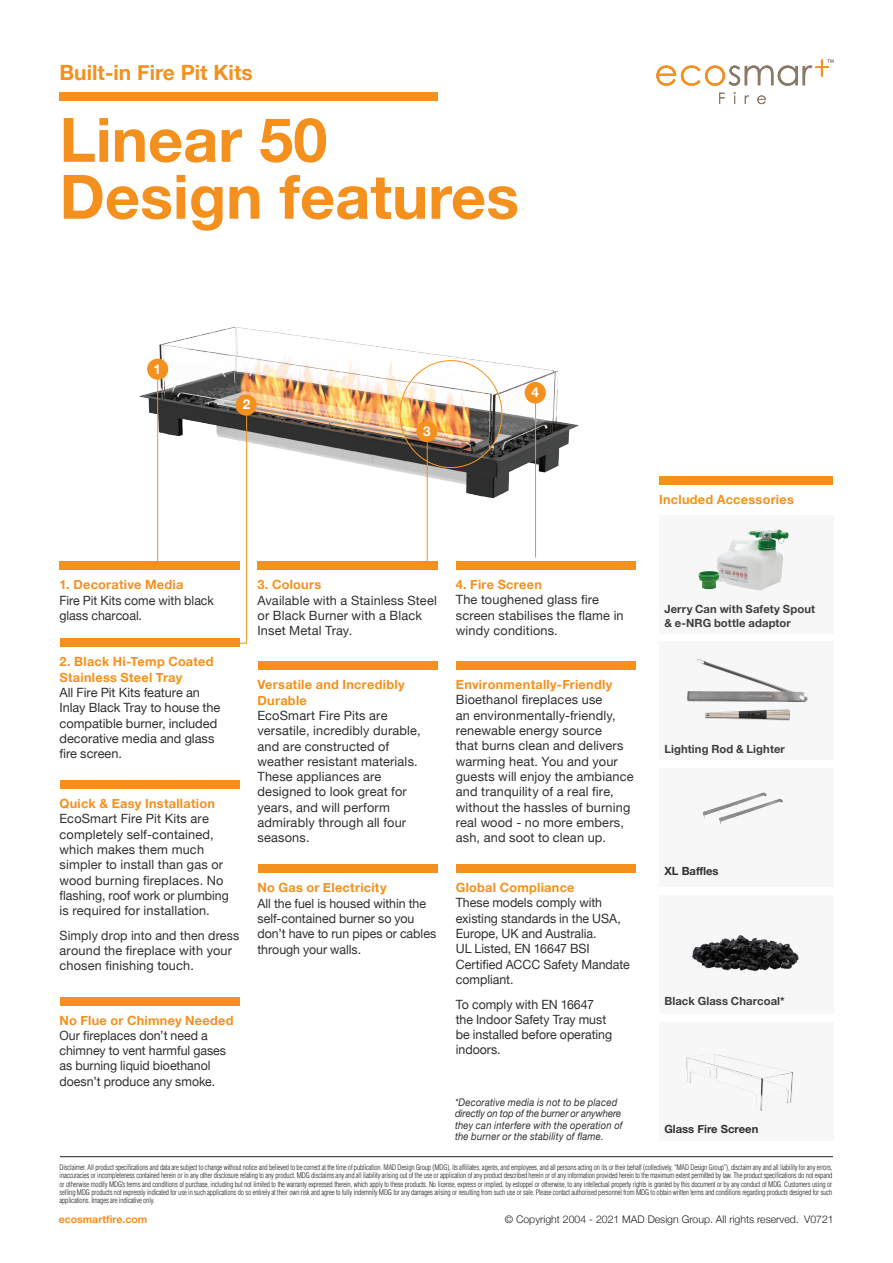
<style>
.page{position:relative;width:893px;height:1263px;background:#fff}
.page>*{position:absolute;margin:0;border:0;box-sizing:border-box;transform-origin:0 0}
.t1{font:700 61.2px/56.8px "Helvetica Neue";color:#f4901d}
.t2{font:700 21px "Helvetica Neue";color:#f4901d}
.t3{font:700 13.5px "Helvetica Neue";color:#fff}
.t4{font:12.75px/15.3px "Helvetica Neue";letter-spacing:.01em;color:#312f30}
.t5{font:700 12.75px/15.3px "Helvetica Neue";letter-spacing:.02em;color:#f4901d}
.t6{font:700 11.25px/13.5px "Helvetica Neue";letter-spacing:.01em;color:#3e3e3f}
.t7{font:700 11.25px "Helvetica Neue";color:#312f30}
.t8{font:italic 10.5px/11.2px "Helvetica Neue";letter-spacing:.02em;color:#312f30;scale:.9 1}
.t9{font:300 10.5px "Helvetica Neue";color:#231f20}
.t10{font:700 10.5px "Helvetica Neue";color:#f4901d}
.t11{font:300 condensed 7.5px/8.2px "Helvetica";letter-spacing:-.02em;color:#231f20;text-align:justify}
</style>
<div class="page">
<hr style="left:60px;top:1156px;width:773px;height:1px;background:#231f20">
<div style="left:60px;top:92px;width:378px;height:8px;background:#f4901d"></div>
<img style="left:59px;top:326px;width:619px;height:292px">
<img style="left:400px;top:361px;width:102px;height:107px">
<svg style="left:719px;top:93px;width:6px;height:11px"></svg>
<svg style="left:745px;top:95px;width:4px;height:9px"></svg>
<svg style="left:757px;top:95px;width:9px;height:9px"></svg>
<svg style="left:656px;top:60px;width:177px;height:26px"></svg>
<hr style="left:157px;top:369px;width:1px;height:196px;background:#f4901d">
<hr style="left:427px;top:434px;width:1px;height:131px;background:#f4901d">
<hr style="left:535px;top:393px;width:1px;height:165px;background:#f4901d">
<svg style="left:207px;top:415px;width:40px;height:229px"></svg>
<div style="left:659px;top:477px;width:174px;height:8px;background:#f4901d"></div>
<div style="left:659px;top:515px;width:174px;height:118px;background:#f7f7f8"></div>
<img style="left:717px;top:529px;width:72px;height:62px">
<img style="left:698px;top:565px;width:28px;height:25px">
<div style="left:659px;top:642px;width:174px;height:118px;background:#f7f7f8"></div>
<img style="left:705px;top:709px;width:85px;height:12px">
<img style="left:687px;top:659px;width:120px;height:43px">
<div style="left:147px;top:359px;width:21px;height:21px;background:#f4901d;border-radius:50%"></div>
<div style="left:236px;top:394px;width:21px;height:22px;background:#f4901d;border-radius:50%"></div>
<div style="left:659px;top:896px;width:174px;height:118px;background:#f7f7f8"></div>
<img style="left:692px;top:935px;width:107px;height:37px">
<div style="left:60px;top:561px;width:180px;height:9px;background:#f4901d"></div>
<div style="left:60px;top:639px;width:179px;height:8px;background:#f4901d"></div>
<div style="left:60px;top:780px;width:179px;height:9px;background:#f4901d"></div>
<div style="left:60px;top:997px;width:179px;height:8px;background:#f4901d"></div>
<div style="left:257px;top:561px;width:181px;height:9px;background:#f4901d"></div>
<div style="left:257px;top:662px;width:180px;height:8px;background:#f4901d"></div>
<div style="left:257px;top:865px;width:180px;height:8px;background:#f4901d"></div>
<div style="left:456px;top:562px;width:180px;height:8px;background:#f4901d"></div>
<div style="left:456px;top:662px;width:180px;height:8px;background:#f4901d"></div>
<div style="left:456px;top:864px;width:180px;height:9px;background:#f4901d"></div>
<div style="left:416px;top:421px;width:21px;height:21px;background:#f4901d;border-radius:50%"></div>
<div style="left:525px;top:382px;width:21px;height:21px;background:#f4901d;border-radius:50%"></div>
<div style="left:659px;top:769px;width:174px;height:118px;background:#f7f7f8"></div>
<img style="left:719px;top:798px;width:64px;height:26px">
<img style="left:702px;top:792px;width:70px;height:29px">
<div style="left:659px;top:1023px;width:174px;height:118px;background:#f7f7f8"></div>
<img style="left:686px;top:1054px;width:108px;height:57px">
<h2 class="t2" style="left:60px;top:56px;width:195px">Built-in Fire Pit Kits</h2>
<h1 class="t1" style="left:60px;top:113px;width:461px">Linear 50<br>Design features</h1>
<p class="t3" style="left:154px;top:358px;width:9px">1</p>
<p class="t3" style="left:243px;top:394px;width:9px">2</p>
<p class="t3" style="left:423px;top:421px;width:9px">3</p>
<p class="t3" style="left:531px;top:382px;width:9px">4</p>
<p class="t5" style="left:659px;top:492px;width:136px">Included Accessories</p>
<p class="t5" style="left:60px;top:577px;width:125px">1. Decorative Media</p>
<p class="t4" style="left:60px;top:593px;width:156px">Fire Pit Kits come with black glass charcoal.</p>
<p class="t5" style="left:60px;top:654px;width:156px">2. Black Hi-Temp Coated<br>Stainless Steel Tray</p>
<p class="t4" style="left:60px;top:685px;width:162px">All Fire Pit Kits feature an<br>Inlay Black Tray to house the compatible burner, included decorative media and glass fire screen.</p>
<p class="t5" style="left:60px;top:796px;width:157px">Quick &amp; Easy Installation</p>
<p class="t4" style="left:60px;top:812px;width:171px">EcoSmart Fire Pit Kits are completely self-contained, which makes them much simpler to install than gas or wood burning fireplaces. No flashing, roof work or plumbing is required for installation.</p>
<p class="t4" style="left:60px;top:928px;width:181px">Simply drop into and then dress around the fireplace with your chosen finishing touch.</p>
<p class="t5" style="left:60px;top:1013px;width:176px">No Flue or Chimney Needed</p>
<p class="t4" style="left:60px;top:1028px;width:168px">Our fireplaces don’t need a chimney to vent harmful gases as burning liquid bioethanol doesn’t produce any smoke.</p>
<p class="t5" style="left:257px;top:577px;width:65px">3. Colours</p>
<p class="t4" style="left:257px;top:593px;width:181px">Available with a Stainless Steel or Black Burner with a Black<br>Inset Metal Tray.</p>
<p class="t5" style="left:257px;top:677px;width:149px">Versatile and Incredibly<br>Durable</p>
<p class="t4" style="left:257px;top:708px;width:165px">EcoSmart Fire Pits are versatile, incredibly durable, and are constructed of weather resistant materials.<br>These appliances are designed to look great for years, and will perform admirably through all four seasons.</p>
<p class="t5" style="left:257px;top:880px;width:131px">No Gas or Electricity</p>
<p class="t4" style="left:257px;top:896px;width:180px">All the fuel is housed within the self-contained burner so you don’t have to run pipes or cables through your walls.</p>
<p class="t5" style="left:456px;top:577px;width:88px">4. Fire Screen</p>
<p class="t4" style="left:456px;top:593px;width:169px">The toughened glass fire screen stabilises the flame in windy conditions.</p>
<p class="t5" style="left:456px;top:677px;width:158px">Environmentally-Friendly</p>
<p class="t4" style="left:456px;top:693px;width:179px">Bioethanol fireplaces use<br>an environmentally-friendly, renewable energy source<br>that burns clean and delivers warming heat. You and your guests will enjoy the ambiance and tranquility of a real fire, without the hassles of burning real wood - no more embers, ash, and soot to clean up.</p>
<p class="t5" style="left:456px;top:880px;width:120px">Global Compliance</p>
<p class="t4" style="left:456px;top:896px;width:175px">These models comply with existing standards in the USA,<br>Europe, UK and Australia.<br>UL Listed, EN 16647 BSI<br>Certified ACCC Safety Mandate compliant.</p>
<p class="t4" style="left:456px;top:997px;width:158px">To comply with EN 16647 the Indoor Safety Tray must be installed before operating indoors.</p>
<p class="t8" style="left:455px;top:1097px;width:188px">*Decorative media is not to be placed directly on top of the burner or anywhere they can interfere with the operation of the burner or the stability of flame.</p>
<p class="t6" style="left:664px;top:603px;width:152px">Jerry Can with Safety Spout &amp; e-NRG bottle adaptor</p>
<p class="t6" style="left:664px;top:743px;width:122px">Lighting Rod &amp; Lighter</p>
<p class="t7" style="left:664px;top:862px;width:56px">XL Baffles</p>
<p class="t6" style="left:664px;top:994px;width:122px">Black Glass Charcoal*</p>
<p class="t7" style="left:664px;top:1120px;width:95px">Glass Fire Screen</p>
<p class="t11" style="left:60px;top:1163px;width:774px">Disclaimer. All product specifications and data are subject to change without notice and believed to be correct at the time of publication. MAD Design Group (MDG), its affiliates, agents, and employees, and all persons acting on its or their behalf (collectively, “MAD Design Group”), disclaim any and all liability for any errors, inaccuracies or incompleteness contained herein or in any other disclosure relating to any product. MDG disclaims any and all liability arising out of the use or application of any product described herein or of any information provided herein to the maximum extent permitted by law. The product specifications do not expand or otherwise modify MDG’s terms and conditions of purchase, including but not limited to the warranty expressed therein, which apply to these products. No license, express or implied, by estoppel or otherwise, to any intellectual property rights is granted by this document or by any conduct of MDG. Customers using or selling MDG products not expressly indicated for use in such applications do so entirely at their own risk and agree to fully indemnify MDG for any damages arising or resulting from such use or sale. Please contact authorised personnel from MDG to obtain written terms and conditions regarding products designed for such applications. Images are indicative only.</p>
<p class="t10" style="left:59px;top:1211px;width:90px">ecosmartfire.com</p>
<p class="t9" style="left:505px;top:1210px;width:296px">© Copyright 2004 - 2021 MAD Design Group. All rights reserved.</p>
<p class="t9" style="left:804px;top:1210px;width:31px">V0721</p>
</div>
